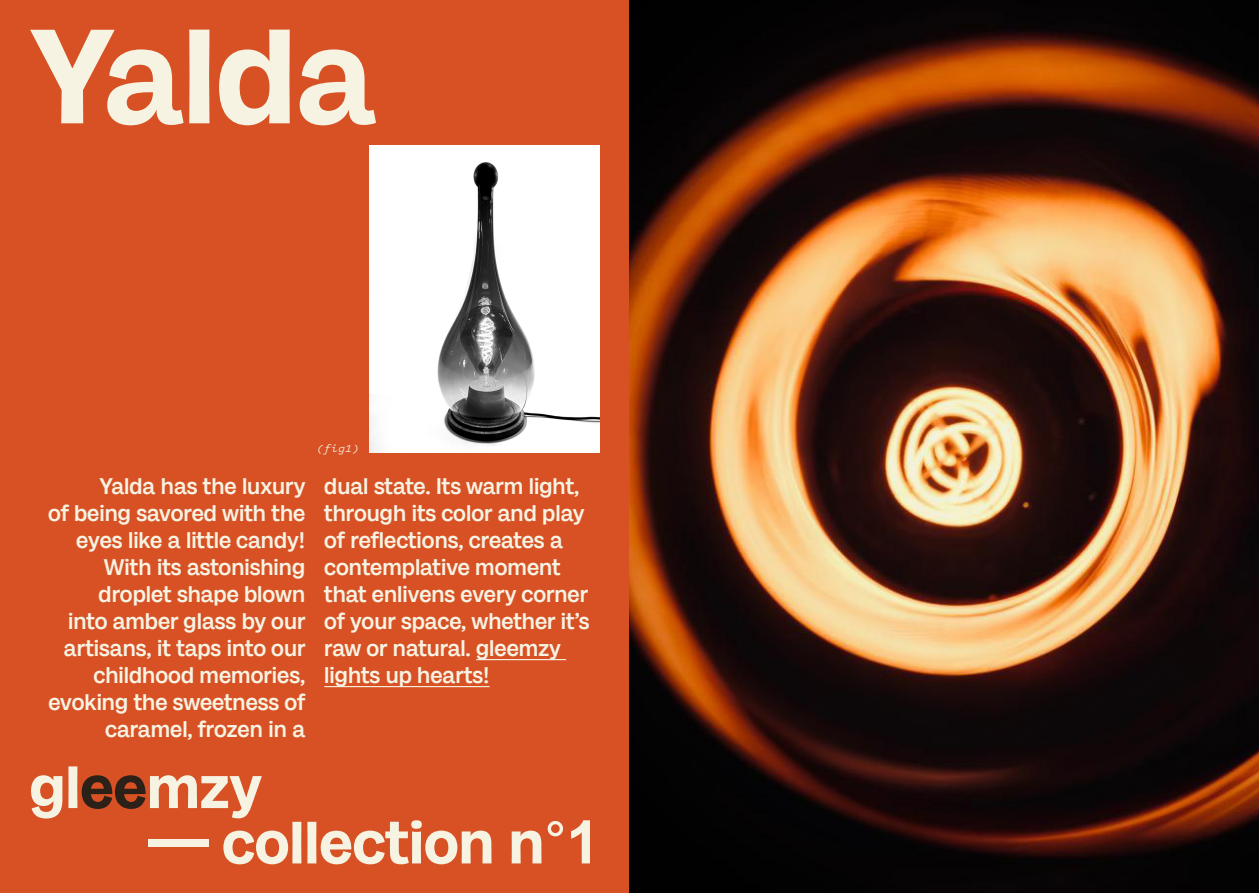
<style>
.page{position:relative;width:1259px;height:893px;background:#fff}
.page>*{position:absolute;margin:0;border:0;box-sizing:border-box;transform-origin:0 0}
.t1{font:700 135px "Milligram Trial";color:#f7f3e3}
.t2{font:700 60px "Milligram Trial";color:#f7f3e3}
.t3{font:500 22.5px/27px "Milligram Trial";color:#f7f3e3;text-align:right}
.t4{font:italic 12px "Logic Monospace";color:#f7f3e3}
.s1{color:#2b2118}
.s2{font-family:"Arial"}
</style>
<div class="page">
<div style="left:0;top:0;width:629px;height:893px;background:#d75124"></div>
<img style="left:369px;top:145px;width:231px;height:308px">
<hr style="left:476px;top:659px;width:90px;height:1px;background:#f7f3e3">
<hr style="left:324px;top:686px;width:165px;height:1px;background:#f7f3e3">
<img style="left:629px;top:0;width:630px;height:893px">
<p class="t1" style="left:30px;top:-17px;width:347px">Yalda</p>
<p class="t4" style="left:316px;top:441px;width:45px">(fig1)</p>
<p class="t3" style="left:48px;top:471px;width:259px">Yalda has the luxury<br>of being savored with the eyes like a little candy!<br>With its astonishing droplet shape blown<br>into amber glass by our artisans, it taps into our childhood memories, evoking the sweetness of caramel, frozen in a</p>
<p class="t3" style="left:324px;top:471px;width:267px;text-align:left">dual state. Its warm light, through its color and play of reflections, creates a contemplative moment that enlivens every corner of your space, whether it’s raw or natural. gleemzy lights up hearts!</p>
<p class="t2" style="left:30px;top:746px;width:234px">gl<span class="s1">ee</span>mzy</p>
<p class="t2" style="left:148px;top:801px;width:453px">— collection n°<span class="s2">1</span></p>
</div>
